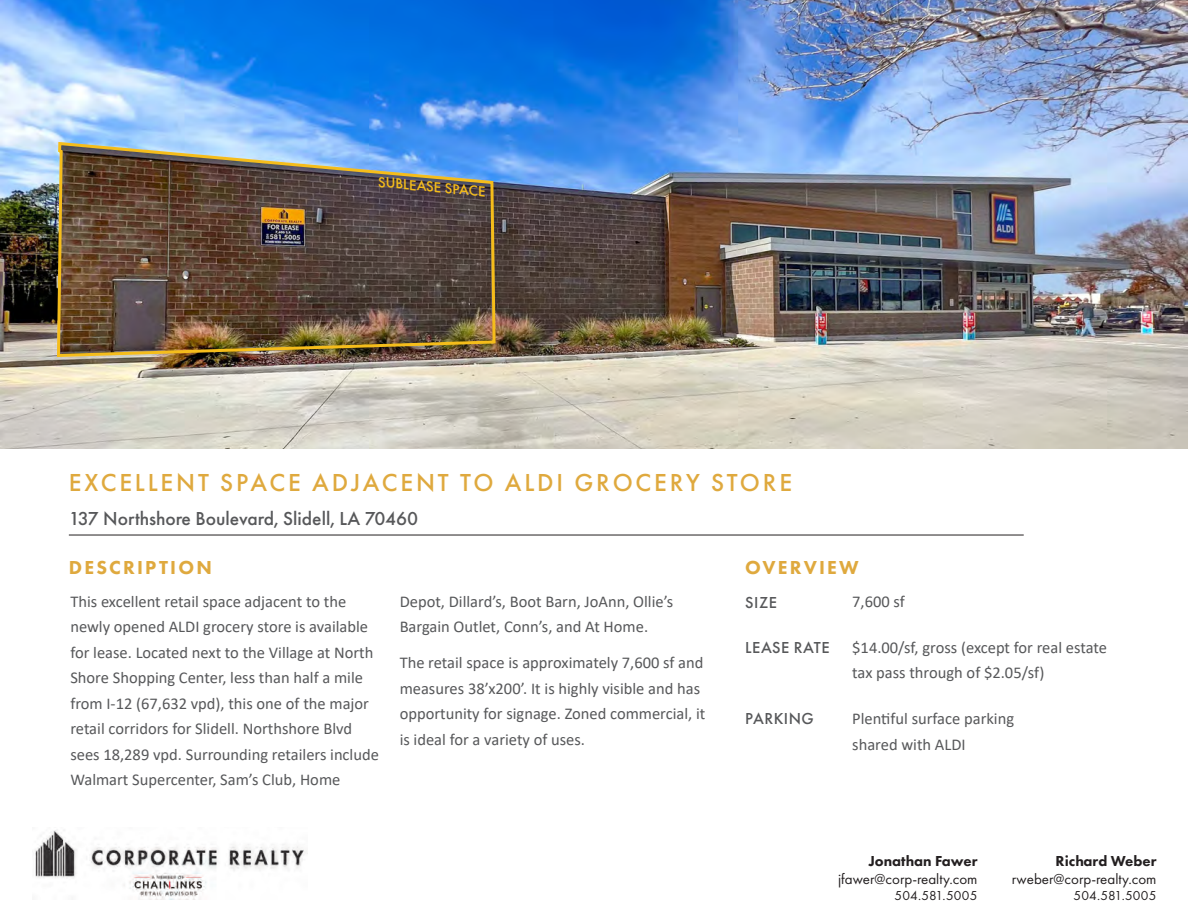
<style>
.page{position:relative;width:1188px;height:918px;background:#fff}
.page>*{position:absolute;margin:0;border:0;box-sizing:border-box;transform-origin:0 0}
.t1{font:500 25.5px "Futura PT";letter-spacing:.11em;color:#dfa93e}
.t2{font:500 19.5px "Futura PT";color:#57585a}
.t3{font:800 19.5px "Futura PT";letter-spacing:.11em;color:#dfa93e}
.Body_text{font:16.5px/25.5px "Calibri";color:#57585a}
.t4{font:500 16.5px "Futura PT";letter-spacing:.03em;color:#57585a}
.t5{font:15px "Futura PT";color:#231f20}
.t6{font:800 15px "Futura PT";color:#231f20}
.t7{font:500 15px "Futura PT";color:#f5bd1b}
.t8{font:13.5px "Futura PT";letter-spacing:.02em;color:#231f20}
</style>
<div class="page">
<img style="left:35px;top:830px;width:273px;height:70px">
<hr style="left:69px;top:535px;width:955px;height:1px;background:#231f20">
<img style="left:0;top:0;width:1188px;height:448px">
<img style="left:55px;top:140px;width:442px;height:219px">
<p class="t7" style="left:379px;top:173px;width:110px;rotate:5deg">SUBLEASE SPACE</p>
<p class="t1" style="left:69px;top:467px;width:725px">EXCELLENT SPACE ADJACENT TO ALDI GROCERY STORE</p>
<p class="t2" style="left:69px;top:506px;width:351px">137 Northshore Boulevard, Slidell, LA 70460</p>
<p class="t3" style="left:69px;top:556px;width:144px">DESCRIPTION</p>
<p class="t3" style="left:745px;top:556px;width:115px">OVERVIEW</p>
<p class="Body_text" style="left:70px;top:588px;width:310px">This excellent retail space adjacent to the newly opened ALDI grocery store is available for lease. Located next to the Village at North Shore Shopping Center, less than half a mile from I-12 (67,632 vpd), this one of the major retail corridors for Slidell. Northshore Blvd sees 18,289 vpd. Surrounding retailers include Walmart Supercenter, Sam’s Club, Home</p>
<p class="Body_text" style="left:400px;top:588px;width:275px">Depot, Dillard’s, Boot Barn, JoAnn, Ollie’s<br>Bargain Outlet, Conn’s, and At Home.</p>
<p class="t4" style="left:745px;top:592px;width:33px">SIZE</p>
<p class="Body_text" style="left:852px;top:588px;width:54px">7,600 sf</p>
<p class="t4" style="left:745px;top:638px;width:86px">LEASE RATE</p>
<p class="Body_text" style="left:852px;top:634px;width:256px">$14.00/sf, gross (except for real estate tax pass through of $2.05/sf)</p>
<p class="Body_text" style="left:400px;top:650px;width:307px">The retail space is approximately 7,600 sf and measures 38’x200’. It is highly visible and has opportunity for signage. Zoned commercial, it is ideal for a variety of uses.</p>
<p class="t4" style="left:745px;top:709px;width:70px">PARKING</p>
<p class="Body_text" style="left:852px;top:706px;width:163px">Plentiful surface parking</p>
<p class="Body_text" style="left:852px;top:731px;width:115px">shared with ALDI</p>
<p class="t6" style="left:869px;top:851px;width:110px">Jonathan Fawer</p>
<p class="t5" style="left:838px;top:870px;width:141px">jfawer@corp-realty.com</p>
<p class="t8" style="left:895px;top:887px;width:84px">504.581.5005</p>
<p class="t6" style="left:1056px;top:851px;width:102px">Richard Weber</p>
<p class="t5" style="left:1012px;top:870px;width:146px">rweber@corp-realty.com</p>
<p class="t8" style="left:1074px;top:887px;width:84px">504.581.5005</p>
</div>
